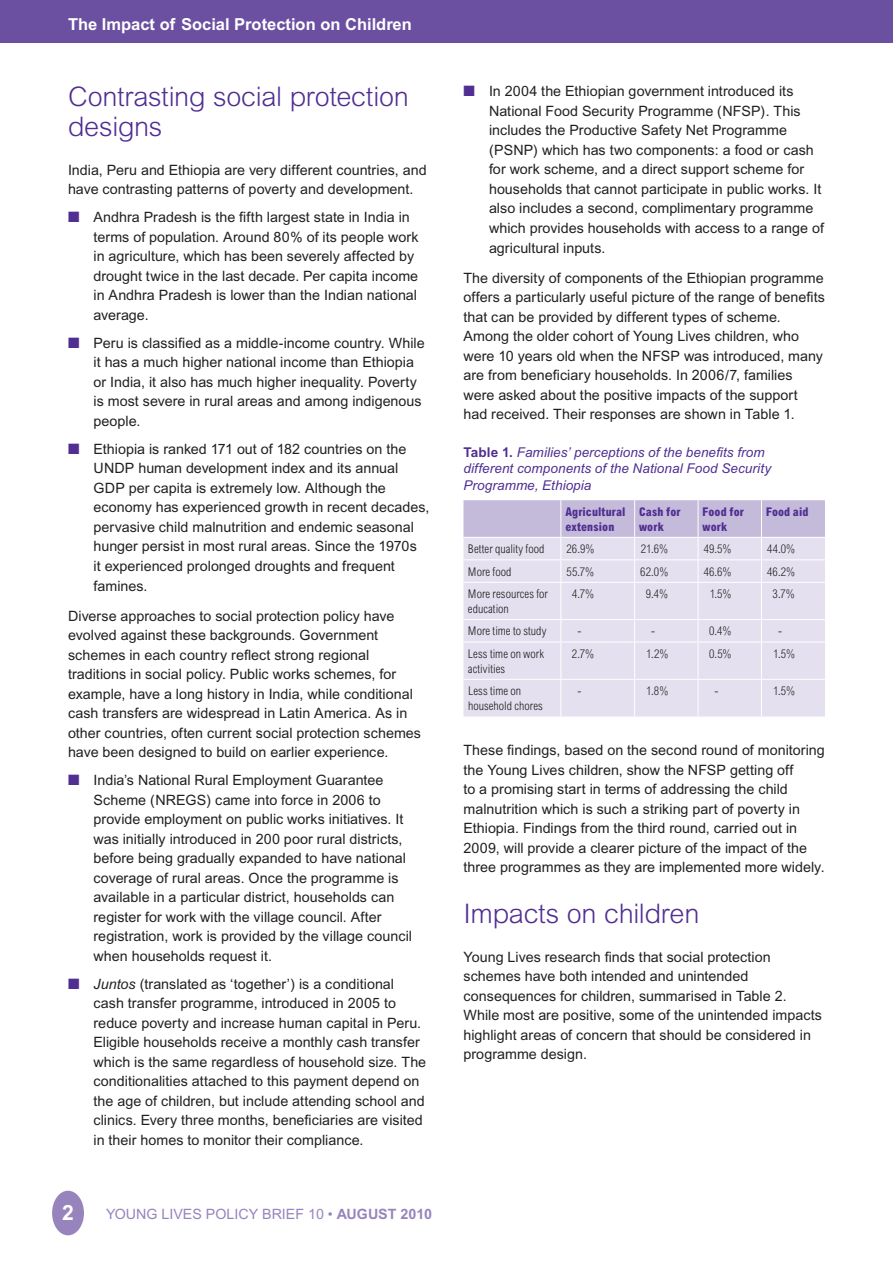
<style>
.page{position:relative;width:893px;height:1263px;background:#fff}
.page>*{position:absolute;margin:0;border:0;box-sizing:border-box;transform-origin:0 0}
.t1{font:300 27px/30px "Arial";letter-spacing:-.01em;color:#502e92}
.t2{font:700 21px "Arial";color:#fff}
.t3{font:700 16.5px "Arial";color:#fff}
.t4{font:14.25px/19.5px "Arial";letter-spacing:.005em;color:#231f20}
.t5{font:14.25px "Arial";color:#9784bd}
.t6{font:italic 13.5px/16.5px "Arial";letter-spacing:.005em;color:#502e92}
.t7{font:300 condensed 12px/15px "Arial";letter-spacing:.005em;color:#231f20}
.t8{font:800 condensed 12px/15px "Arial";letter-spacing:.01em;color:#502e92}
.s1{color:#502e92}
.s2{font-style:italic}
.s3{font-weight:700}
.s4{font-weight:700;font-style:normal}
</style>
<div class="page">
<div style="left:0;top:0;width:893px;height:43px;background:#6b4fa0"></div>
<div style="left:52px;top:1191px;width:32px;height:44px;background:#9784bd;border-radius:50%"></div>
<div style="left:463px;top:583px;width:362px;height:133px;background:#e4e0ef"></div>
<svg style="left:463px;top:500px;width:362px;height:82px;background:#d6cfe6"></svg>
<hr style="left:560px;top:583px;width:1px;height:36px;background:#fff">
<hr style="left:634px;top:583px;width:1px;height:36px;background:#fff">
<hr style="left:698px;top:583px;width:1px;height:36px;background:#fff">
<hr style="left:761px;top:583px;width:1px;height:36px;background:#fff">
<hr style="left:463px;top:619px;width:98px;height:1px;background:#fff">
<hr style="left:561px;top:619px;width:74px;height:1px;background:#fff">
<svg style="left:560px;top:620px;width:1px;height:22px"></svg>
<hr style="left:635px;top:619px;width:63px;height:1px;background:#fff">
<svg style="left:634px;top:620px;width:1px;height:22px"></svg>
<hr style="left:698px;top:619px;width:63px;height:1px;background:#fff">
<svg style="left:698px;top:620px;width:1px;height:22px"></svg>
<hr style="left:761px;top:619px;width:64px;height:1px;background:#fff">
<svg style="left:761px;top:620px;width:1px;height:22px"></svg>
<hr style="left:463px;top:642px;width:98px;height:1px;background:#fff">
<hr style="left:561px;top:642px;width:74px;height:1px;background:#fff">
<hr style="left:560px;top:642px;width:1px;height:37px;background:#fff">
<hr style="left:635px;top:642px;width:63px;height:1px;background:#fff">
<hr style="left:634px;top:642px;width:1px;height:37px;background:#fff">
<hr style="left:698px;top:642px;width:63px;height:1px;background:#fff">
<hr style="left:698px;top:642px;width:1px;height:37px;background:#fff">
<hr style="left:761px;top:642px;width:64px;height:1px;background:#fff">
<hr style="left:761px;top:642px;width:1px;height:37px;background:#fff">
<hr style="left:463px;top:679px;width:98px;height:1px;background:#fff">
<hr style="left:561px;top:679px;width:74px;height:1px;background:#fff">
<hr style="left:560px;top:680px;width:1px;height:36px;background:#fff">
<hr style="left:635px;top:679px;width:63px;height:1px;background:#fff">
<hr style="left:634px;top:680px;width:1px;height:36px;background:#fff">
<hr style="left:698px;top:679px;width:63px;height:1px;background:#fff">
<hr style="left:698px;top:680px;width:1px;height:36px;background:#fff">
<hr style="left:761px;top:679px;width:64px;height:1px;background:#fff">
<hr style="left:761px;top:680px;width:1px;height:36px;background:#fff">
<hr style="left:463px;top:537px;width:98px;height:1px;background:#fff">
<hr style="left:561px;top:537px;width:74px;height:1px;background:#fff">
<hr style="left:635px;top:537px;width:63px;height:1px;background:#fff">
<hr style="left:698px;top:537px;width:63px;height:1px;background:#fff">
<hr style="left:761px;top:537px;width:64px;height:1px;background:#fff">
<p class="t3" style="left:68px;top:15px;width:345px">The Impact of Social Protection on Children</p>
<h1 class="t1" style="left:68px;top:82px;width:342px">Contrasting social protection designs</h1>
<p class="t4" style="left:68px;top:160px;width:360px">India, Peru and Ethiopia are very different countries, and have contrasting patterns of poverty and development.</p>
<p class="t4" style="left:94px;top:208px;width:326px;text-indent:-26px"><span class="s1">■</span> Andhra Pradesh is the fifth largest state in India in terms of population. Around 80% of its people work in agriculture, which has been severely affected by drought twice in the last decade. Per capita income in Andhra Pradesh is lower than the Indian national average.</p>
<p class="t4" style="left:94px;top:333px;width:333px;text-indent:-26px"><span class="s1">■</span> Peru is classified as a middle-income country. While it has a much higher national income than Ethiopia or India, it also has much higher inequality. Poverty is most severe in rural areas and among indigenous people.</p>
<p class="t4" style="left:94px;top:439px;width:337px;text-indent:-26px"><span class="s1">■</span> Ethiopia is ranked 171 out of 182 countries on the UNDP human development index and its annual GDP per capita is extremely low. Although the economy has experienced growth in recent decades, pervasive child malnutrition and endemic seasonal hunger persist in most rural areas. Since the 1970s<br>it experienced prolonged droughts and frequent famines.</p>
<p class="t4" style="left:68px;top:606px;width:355px">Diverse approaches to social protection policy have evolved against these backgrounds. Government schemes in each country reflect strong regional traditions in social policy. Public works schemes, for example, have a long history in India, while conditional cash transfers are widespread in Latin America. As in other countries, often current social protection schemes have been designed to build on earlier experience.</p>
<p class="t4" style="left:94px;top:770px;width:320px;text-indent:-26px"><span class="s1">■</span> India’s National Rural Employment Guarantee Scheme (NREGS) came into force in 2006 to provide employment on public works initiatives. It was initially introduced in 200 poor rural districts, before being gradually expanded to have national coverage of rural areas. Once the programme is available in a particular district, households can register for work with the village council. After registration, work is provided by the village council when households request it.</p>
<p class="t4" style="left:94px;top:974px;width:334px;text-indent:-26px"><span class="s1">■</span> <span class="s2">Juntos</span> (translated as ‘together’) is a conditional cash transfer programme, introduced in 2005 to reduce poverty and increase human capital in Peru.<br>Eligible households receive a monthly cash transfer which is the same regardless of household size. The conditionalities attached to this payment depend on the age of children, but include attending school and clinics. Every three months, beneficiaries are visited in their homes to monitor their compliance.</p>
<h2 class="t2" style="left:62px;top:1200px;width:13px">2</h2>
<p class="t5" style="left:106px;top:1206px;width:327px">YOUNG LIVES POLICY BRIEF 10 • <span class="s3">AUGUST 2010</span></p>
<p class="t4" style="left:489px;top:81px;width:336px;text-indent:-26px"><span class="s1">■</span> In 2004 the Ethiopian government introduced its National Food Security Programme (NFSP). This includes the Productive Safety Net Programme (PSNP) which has two components: a food or cash for work scheme, and a direct support scheme for households that cannot participate in public works. It also includes a second, complimentary programme which provides households with access to a range of agricultural inputs.</p>
<p class="t4" style="left:463px;top:268px;width:363px">The diversity of components of the Ethiopian programme offers a particularly useful picture of the range of benefits that can be provided by different types of scheme.<br>Among the older cohort of Young Lives children, who were 10 years old when the NFSP was introduced, many are from beneficiary households. In 2006/7, families were asked about the positive impacts of the support had received. Their responses are shown in Table 1.</p>
<p class="t6" style="left:463px;top:444px;width:309px"><span class="s4">Table 1.</span> Families’ perceptions of the benefits from different components of the National Food Security<br>Programme, Ethiopia</p>
<p class="t8" style="left:565px;top:504px;width:62px">Agricultural extension</p>
<p class="t8" style="left:639px;top:504px;width:43px">Cash for work</p>
<p class="t8" style="left:703px;top:504px;width:43px">Food for work</p>
<p class="t8" style="left:766px;top:504px;width:44px">Food aid</p>
<p class="t7" style="left:468px;top:541px;width:78px">Better quality food</p>
<p class="t7" style="left:566px;top:541px;width:30px">26.9%</p>
<p class="t7" style="left:641px;top:541px;width:29px">21.6%</p>
<p class="t7" style="left:704px;top:541px;width:30px">49.5%</p>
<p class="t7" style="left:767px;top:541px;width:30px">44.0%</p>
<p class="t7" style="left:468px;top:564px;width:45px">More food</p>
<p class="t7" style="left:566px;top:564px;width:30px">55.7%</p>
<p class="t7" style="left:640px;top:564px;width:30px">62.0%</p>
<p class="t7" style="left:704px;top:564px;width:30px">46.6%</p>
<p class="t7" style="left:767px;top:564px;width:30px">46.2%</p>
<p class="t7" style="left:468px;top:586px;width:81px">More resources for education</p>
<p class="t7" style="left:572px;top:586px;width:24px">4.7%</p>
<p class="t7" style="left:646px;top:586px;width:24px">9.4%</p>
<p class="t7" style="left:710px;top:586px;width:24px">1.5%</p>
<p class="t7" style="left:773px;top:586px;width:24px">3.7%</p>
<p class="t7" style="left:468px;top:624px;width:80px">More time to study</p>
<p class="t7" style="left:577px;top:624px;width:5px">-</p>
<p class="t7" style="left:651px;top:624px;width:5px">-</p>
<p class="t7" style="left:709px;top:624px;width:24px">0.4%</p>
<p class="t7" style="left:778px;top:624px;width:5px">-</p>
<p class="t7" style="left:468px;top:646px;width:78px">Less time on work activities</p>
<p class="t7" style="left:572px;top:646px;width:24px">2.7%</p>
<p class="t7" style="left:646px;top:646px;width:24px">1.2%</p>
<p class="t7" style="left:709px;top:646px;width:25px">0.5%</p>
<p class="t7" style="left:773px;top:646px;width:24px">1.5%</p>
<p class="t7" style="left:468px;top:683px;width:76px">Less time on household chores</p>
<p class="t7" style="left:577px;top:683px;width:5px">-</p>
<p class="t7" style="left:646px;top:683px;width:24px">1.8%</p>
<p class="t7" style="left:715px;top:683px;width:5px">-</p>
<p class="t7" style="left:773px;top:683px;width:24px">1.5%</p>
<p class="t4" style="left:463px;top:740px;width:363px">These findings, based on the second round of monitoring the Young Lives children, show the NFSP getting off<br>to a promising start in terms of addressing the child malnutrition which is such a striking part of poverty in Ethiopia. Findings from the third round, carried out in 2009, will provide a clearer picture of the impact of the three programmes as they are implemented more widely.</p>
<h1 class="t1" style="left:463px;top:899px;width:237px">Impacts on children</h1>
<p class="t4" style="left:463px;top:947px;width:360px">Young Lives research finds that social protection schemes have both intended and unintended consequences for children, summarised in Table 2.<br>While most are positive, some of the unintended impacts highlight areas of concern that should be considered in programme design.</p>
</div>
